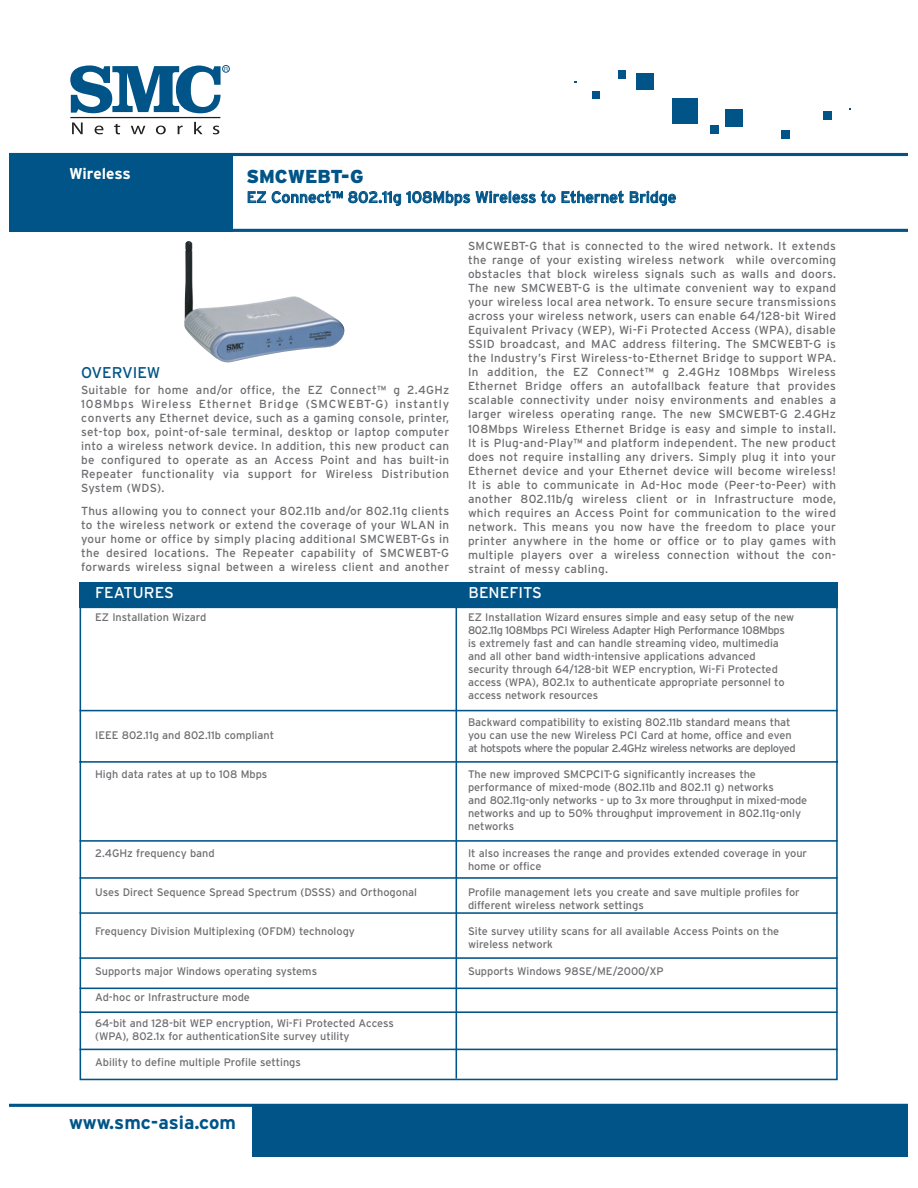
<style>
.page{position:relative;width:918px;height:1188px;background:#fff}
.page>*{position:absolute;margin:0;border:0;box-sizing:border-box;transform-origin:0 0}
.t1{font:700 18.75px "Interstate";color:#005487}
.t2{font:900 18.75px "Interstate";color:#005487}
.t3{font:15.6px "Interstate";color:#005487}
.t4{font:15.6px "Interstate";color:#fff}
.t5{font:700 15.6px "Interstate";letter-spacing:-.01em;color:#fff}
.t6{font:11.7px/14.1px "Interstate";letter-spacing:.025em;color:#6d6e71;text-align:justify}
.t7{font:10.95px/13px "Interstate";color:#6d6e71}
</style>
<div class="page">
<div style="left:9px;top:155px;width:224px;height:77px;background:#005487"></div>
<svg style="left:70px;top:65px;width:158px;height:48px"></svg>
<div style="left:222px;top:65px;width:8px;height:8px;border:1px solid #005487;border-radius:50%"></div>
<hr style="left:70px;top:117px;width:150px;height:1px;background:#231f20">
<svg style="left:72px;top:122px;width:11px;height:12px"></svg>
<svg style="left:95px;top:126px;width:8px;height:8px"></svg>
<svg style="left:114px;top:124px;width:6px;height:10px"></svg>
<svg style="left:131px;top:126px;width:14px;height:8px"></svg>
<svg style="left:156px;top:126px;width:10px;height:8px"></svg>
<svg style="left:178px;top:126px;width:5px;height:8px"></svg>
<svg style="left:194px;top:122px;width:9px;height:12px"></svg>
<svg style="left:213px;top:126px;width:6px;height:8px"></svg>
<hr style="left:9px;top:229px;width:899px;height:3px;background:#005487">
<hr style="left:9px;top:153px;width:899px;height:3px;background:#005487">
<div style="left:673px;top:98px;width:25px;height:25px;background:#005487"></div>
<div style="left:711px;top:125px;width:8px;height:9px;background:#005487"></div>
<div style="left:725px;top:110px;width:17px;height:17px;background:#005487"></div>
<div style="left:781px;top:131px;width:9px;height:8px;background:#005487"></div>
<div style="left:824px;top:111px;width:8px;height:8px;background:#005487"></div>
<div style="left:636px;top:73px;width:17px;height:17px;background:#005487"></div>
<div style="left:592px;top:91px;width:8px;height:7px;background:#005487"></div>
<div style="left:618px;top:70px;width:8px;height:8px;background:#005487"></div>
<div style="left:252px;top:1105px;width:656px;height:52px;background:#005487"></div>
<hr style="left:9px;top:1104px;width:899px;height:3px;background:#005487">
<div style="left:80px;top:582px;width:758px;height:26px;background:#005487"></div>
<svg style="left:79px;top:606px;width:759px;height:475px"></svg>
<img style="left:184px;top:241px;width:161px;height:122px">
<hr style="left:80px;top:1049px;width:758px;height:1px;background:#005487">
<hr style="left:80px;top:912px;width:758px;height:2px;background:#005487">
<hr style="left:80px;top:957px;width:758px;height:2px;background:#005487">
<hr style="left:80px;top:1011px;width:758px;height:2px;background:#005487">
<hr style="left:80px;top:840px;width:758px;height:2px;background:#005487">
<hr style="left:80px;top:710px;width:758px;height:1px;background:#005487">
<hr style="left:80px;top:988px;width:758px;height:1px;background:#005487">
<hr style="left:80px;top:877px;width:758px;height:2px;background:#005487">
<h2 class="t5" style="left:69px;top:168px;width:64px">Wireless</h2>
<h1 class="t2" style="left:246px;top:170px;width:119px">SMCWEBT-G</h1>
<h2 class="t3" style="left:247px;top:191px;width:431px">EZ Connect™ 802.11g 108Mbps Wireless to Ethernet Bridge</h2>
<h2 class="t3" style="left:81px;top:367px;width:81px">OVERVIEW</h2>
<p class="t6" style="left:81px;top:384px;width:370px">Suitable for home and/or office, the EZ Connect™ g 2.4GHz 108Mbps Wireless Ethernet Bridge (SMCWEBT-G) instantly converts any Ethernet device, such as a gaming console, printer, set-top box, point-of-sale terminal, desktop or laptop computer into a wireless network device. In addition, this new product can be configured to operate as an Access Point and has built-in Repeater functionality via support for Wireless Distribution System (WDS).</p>
<p class="t6" style="left:81px;top:505px;width:370px">Thus allowing you to connect your 802.11b and/or 802.11g clients to the wireless network or extend the coverage of your WLAN in your home or office by simply placing additional SMCWEBT-Gs in the desired locations. The Repeater capability of SMCWEBT-G forwards wireless signal between a wireless client and another</p>
<h2 class="t4" style="left:95px;top:587px;width:80px">FEATURES</h2>
<p class="t7" style="left:95px;top:611px;width:113px">EZ Installation Wizard</p>
<p class="t7" style="left:95px;top:729px;width:180px">IEEE 802.11g and 802.11b compliant</p>
<p class="t7" style="left:95px;top:769px;width:174px">High data rates at up to 108 Mbps</p>
<p class="t7" style="left:95px;top:847px;width:121px">2.4GHz frequency band</p>
<p class="t7" style="left:95px;top:887px;width:324px">Uses Direct Sequence Spread Spectrum (DSSS) and Orthogonal</p>
<p class="t7" style="left:95px;top:926px;width:261px">Frequency Division Multiplexing (OFDM) technology</p>
<p class="t7" style="left:95px;top:965px;width:223px">Supports major Windows operating systems</p>
<p class="t7" style="left:95px;top:991px;width:156px">Ad-hoc or Infrastructure mode</p>
<p class="t7" style="left:95px;top:1018px;width:300px">64-bit and 128-bit WEP encryption, Wi-Fi Protected Access (WPA), 802.1x for authenticationSite survey utility</p>
<p class="t7" style="left:95px;top:1057px;width:207px">Ability to define multiple Profile settings</p>
<h1 class="t1" style="left:69px;top:1115px;width:168px">www.smc-asia.com</h1>
<p class="t6" style="left:468px;top:240px;width:370px">SMCWEBT-G that is connected to the wired network. It extends the range of your existing wireless network while overcoming obstacles that block wireless signals such as walls and doors.<br>The new SMCWEBT-G is the ultimate convenient way to expand your wireless local area network. To ensure secure transmissions across your wireless network, users can enable 64/128-bit Wired Equivalent Privacy (WEP), Wi-Fi Protected Access (WPA), disable SSID broadcast, and MAC address filtering. The SMCWEBT-G is the Industry’s First Wireless-to-Ethernet Bridge to support WPA.<br>In addition, the EZ Connect™ g 2.4GHz 108Mbps Wireless Ethernet Bridge offers an autofallback feature that provides scalable connectivity under noisy environments and enables a larger wireless operating range. The new SMCWEBT-G 2.4GHz 108Mbps Wireless Ethernet Bridge is easy and simple to install.<br>It is Plug-and-Play™ and platform independent. The new product does not require installing any drivers. Simply plug it into your Ethernet device and your Ethernet device will become wireless!<br>It is able to communicate in Ad-Hoc mode (Peer-to-Peer) with another 802.11b/g wireless client or in Infrastructure mode, which requires an Access Point for communication to the wired network. This means you now have the freedom to place your printer anywhere in the home or office or to play games with multiple players over a wireless connection without the con&shy;straint of messy cabling.</p>
<h2 class="t4" style="left:469px;top:587px;width:75px">BENEFITS</h2>
<p class="t7" style="left:468px;top:611px;width:328px">EZ Installation Wizard ensures simple and easy setup of the new 802.11g 108Mbps PCI Wireless Adapter High Performance 108Mbps is extremely fast and can handle streaming video, multimedia and all other band width-intensive applications advanced security through 64/128-bit WEP encryption, Wi-Fi Protected access (WPA), 802.1x to authenticate appropriate personnel to access network resources</p>
<p class="t7" style="left:468px;top:716px;width:329px">Backward compatibility to existing 802.11b standard means that you can use the new Wireless PCI Card at home, office and even at hotspots where the popular 2.4GHz wireless networks are deployed</p>
<p class="t7" style="left:468px;top:769px;width:341px">The new improved SMCPCIT-G significantly increases the performance of mixed-mode (802.11b and 802.11 g) networks<br>and 802.11g-only networks - up to 3x more throughput in mixed-mode networks and up to 50% throughput improvement in 802.11g-only networks</p>
<p class="t7" style="left:468px;top:847px;width:341px">It also increases the range and provides extended coverage in your home or office</p>
<p class="t7" style="left:468px;top:887px;width:333px">Profile management lets you create and save multiple profiles for different wireless network settings</p>
<p class="t7" style="left:468px;top:926px;width:313px">Site survey utility scans for all available Access Points on the wireless network</p>
<p class="t7" style="left:468px;top:965px;width:197px">Supports Windows 98SE/ME/2000/XP</p>
</div>
